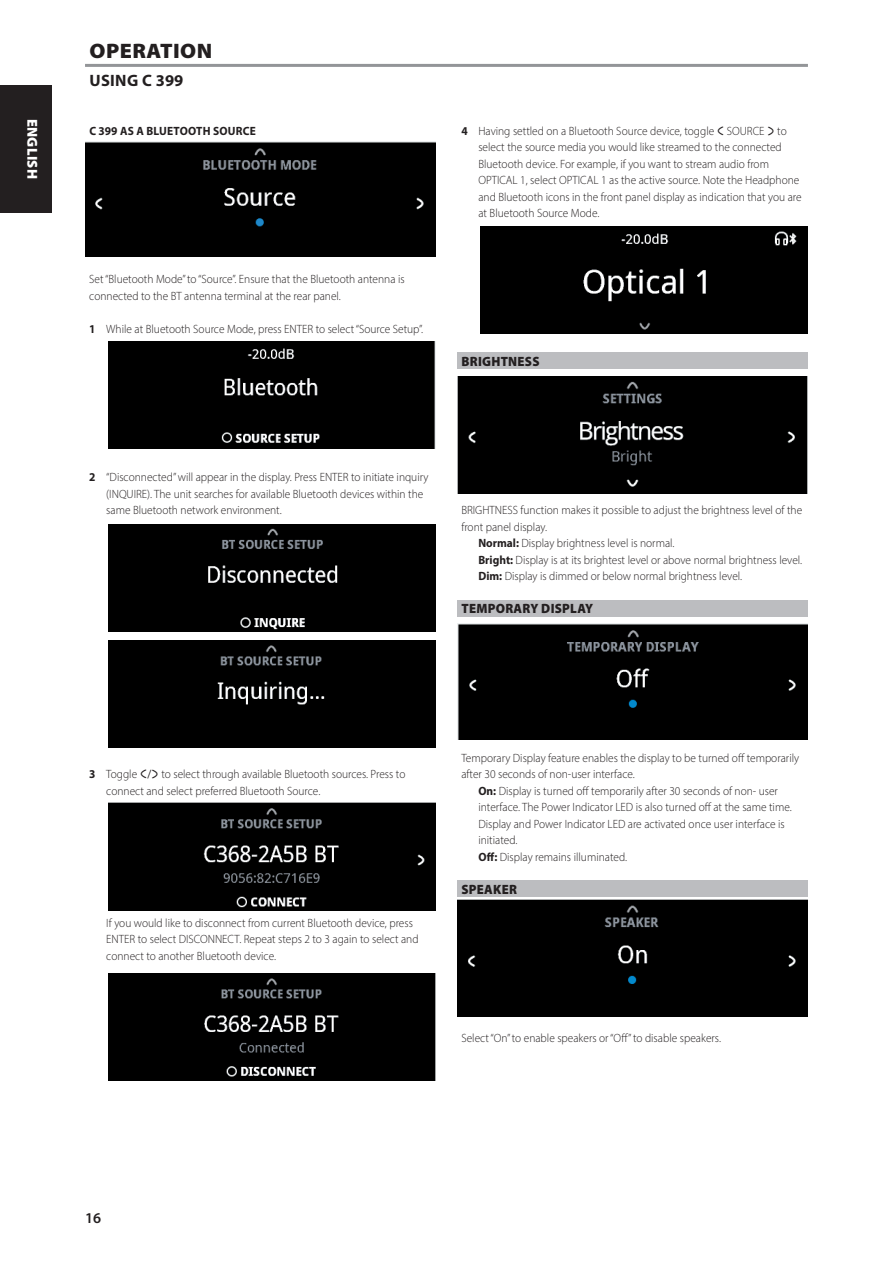
<style>
.page{position:relative;width:893px;height:1263px;background:#fff}
.page>*{position:absolute;margin:0;border:0;box-sizing:border-box;transform-origin:0 0}
.Body_copy_-_header{font:900 21px "Myriad Pro";letter-spacing:.02em;color:#231f20;scale:1.05 1}
.Body_copy_-_header-2{font:700 16.5px "Myriad Pro";letter-spacing:.02em;color:#231f20}
.Misc_-_page_number{font:600 15px "Myriad Pro";color:#231f20}
.Misc_-_language_tab{font:900 14.4px "Myriad Pro";letter-spacing:.02em;color:#fff}
.Body_copy_-_sub-sect{font:900 13.5px "Myriad Pro";letter-spacing:.02em;color:#231f20;scale:.95 1}
.Body_copy_-_indent_1{font:300 12px/16.5px "Myriad Pro";color:#231f20;scale:.95 1}
.Body_copy_-_normal{font:300 12px/16.5px "Myriad Pro";color:#231f20;scale:.95 1}
.Body_copy_-_sub-sect-2{font:700 12px "Myriad Pro";letter-spacing:.02em;color:#231f20;scale:.95 1}
.s1{font-weight:700}
</style>
<div class="page">
<div style="left:0;top:85px;width:51px;height:128px;background:#231f20"></div>
<div style="left:457px;top:352px;width:351px;height:17px;background:#bcbdc0"></div>
<div style="left:457px;top:600px;width:351px;height:16px;background:#bcbdc0"></div>
<div style="left:457px;top:880px;width:351px;height:17px;background:#bcbdc0"></div>
<hr style="left:85px;top:64px;width:723px;height:3px;background:#939598">
<div style="left:480px;top:226px;width:328px;height:107px;background:#000"></div>
<div style="left:457px;top:377px;width:351px;height:116px;background:#000"></div>
<div style="left:457px;top:623px;width:351px;height:117px;background:#000"></div>
<div style="left:457px;top:900px;width:351px;height:116px;background:#000"></div>
<div style="left:85px;top:141px;width:351px;height:115px;background:#000"></div>
<div style="left:108px;top:341px;width:328px;height:107px;background:#000"></div>
<div style="left:108px;top:524px;width:328px;height:107px;background:#000"></div>
<div style="left:108px;top:640px;width:328px;height:107px;background:#000"></div>
<img style="left:108px;top:803px;width:328px;height:107px">
<img style="left:108px;top:973px;width:328px;height:107px">
<p class="Body_copy_-_header" style="left:90px;top:37px;width:118px">OPERATION</p>
<p class="Body_copy_-_header-2" style="left:89px;top:70px;width:95px">USING C 399</p>
<p class="Misc_-_language_tab" style="left:42px;top:119px;width:62px;rotate:90deg">ENGLISH</p>
<p class="Body_copy_-_sub-sect-2" style="left:89px;top:123px;width:177px">C 399 AS A BLUETOOTH SOURCE</p>
<p class="Body_copy_-_normal" style="left:89px;top:271px;width:333px">Set “Bluetooth Mode” to “Source”. Ensure that the Bluetooth antenna is connected to the BT antenna terminal at the rear panel.</p>
<p class="Body_copy_-_indent_1" style="left:89px;top:320px;width:353px"><span class="s1">1</span> While at Bluetooth Source Mode, press ENTER to select “Source Setup”.</p>
<p class="Body_copy_-_indent_1" style="left:478px;top:122px;width:342px;text-indent:-17px"><span class="s1">4</span> Having settled on a Bluetooth Source device, toggle SOURCE ▲ to select the source media you would like streamed to the connected Bluetooth device. For example, if you want to stream audio from OPTICAL 1, select OPTICAL 1 as the active source. Note the Headphone and Bluetooth icons in the front panel display as indication that you are at Bluetooth Source Mode.</p>
<p class="Body_copy_-_sub-sect" style="left:461px;top:352px;width:84px">BRIGHTNESS</p>
<p class="Body_copy_-_indent_1" style="left:106px;top:469px;width:341px;text-indent:-17px"><span class="s1">2</span> “Disconnected” will appear in the display. Press ENTER to initiate inquiry (INQUIRE). The unit searches for available Bluetooth devices within the same Bluetooth network environment.</p>
<p class="Body_copy_-_normal" style="left:461px;top:502px;width:360px">BRIGHTNESS function makes it possible to adjust the brightness level of the front panel display.</p>
<p class="Body_copy_-_indent_1" style="left:478px;top:535px;width:208px"><span class="s1">Normal:</span> Display brightness level is normal.</p>
<p class="Body_copy_-_indent_1" style="left:478px;top:551px;width:342px"><span class="s1">Bright:</span> Display is at its brightest level or above normal brightness level.</p>
<p class="Body_copy_-_indent_1" style="left:478px;top:568px;width:279px"><span class="s1">Dim:</span> Display is dimmed or below normal brightness level.</p>
<p class="Body_copy_-_sub-sect" style="left:461px;top:599px;width:140px">TEMPORARY DISPLAY</p>
<p class="Body_copy_-_indent_1" style="left:106px;top:766px;width:316px;text-indent:-17px"><span class="s1">3</span> Toggle ▲ to select through available Bluetooth sources. Press to connect and select preferred Bluetooth Source.</p>
<p class="Body_copy_-_indent_1" style="left:106px;top:914px;width:330px">If you would like to disconnect from current Bluetooth device, press<br>ENTER to select DISCONNECT. Repeat steps 2 to 3 again to select and connect to another Bluetooth device.</p>
<p class="Body_copy_-_normal" style="left:461px;top:749px;width:357px">Temporary Display feature enables the display to be turned off temporarily after 30 seconds of non-user interface.</p>
<p class="Body_copy_-_indent_1" style="left:478px;top:782px;width:331px"><span class="s1">On:</span> Display is turned off temporarily after 30 seconds of non- user interface. The Power Indicator LED is also turned off at the same time.<br>Display and Power Indicator LED are activated once user interface is initiated.</p>
<p class="Body_copy_-_indent_1" style="left:478px;top:848px;width:158px"><span class="s1">Off:</span> Display remains illuminated.</p>
<p class="Body_copy_-_sub-sect" style="left:461px;top:880px;width:60px">SPEAKER</p>
<p class="Body_copy_-_normal" style="left:461px;top:1030px;width:275px">Select “On” to enable speakers or “Off” to disable speakers.</p>
<p class="Misc_-_page_number" style="left:85px;top:1208px;width:18px">16</p>
</div>
